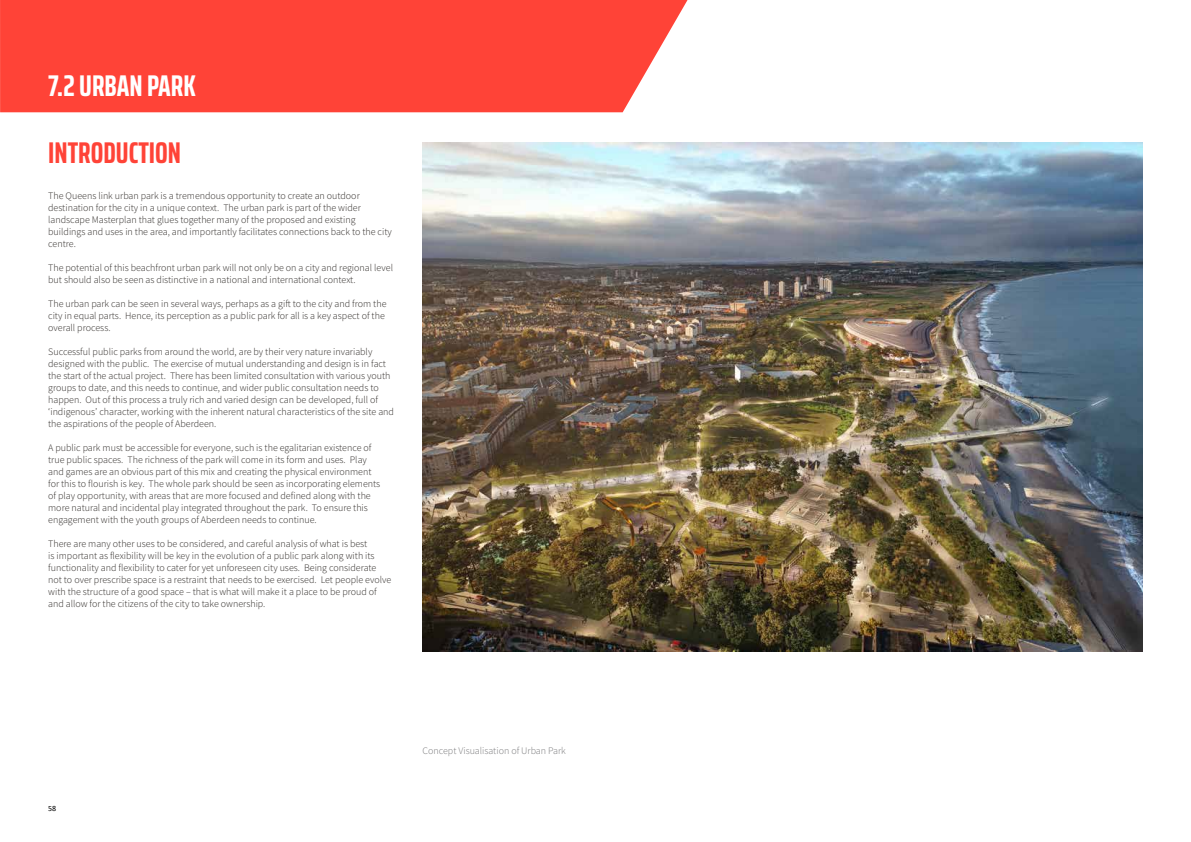
<style>
.page{position:relative;width:1191px;height:842px;background:#fff}
.page>*{position:absolute;margin:0;border:0;box-sizing:border-box;transform-origin:0 0}
.t1{font:700 extra-condensed 30px "Saira";color:#fff}
.t2{font:700 extra-condensed 30px "Saira";color:#ff4337}
.t3{font:10px/12px "Source Sans Variable";color:#2d2926}
.t4{font:10px "Source Sans Variable";color:#777779}
.t5{font:8px "Calibri";color:#000}
</style>
<div class="page">
<div style="left:0;top:0;width:687px;height:112px;background:#ff4337"></div>
<img style="left:422px;top:142px;width:720px;height:509px">
<h1 class="t1" style="left:48px;top:63px;width:149px">7.2 URBAN PARK</h1>
<h1 class="t2" style="left:48px;top:130px;width:134px">INTRODUCTION</h1>
<p class="t3" style="left:48px;top:190px;width:345px">The Queens link urban park is a tremendous opportunity to create an outdoor destination for the city in a unique context. The urban park is part of the wider landscape Masterplan that glues together many of the proposed and existing buildings and uses in the area, and importantly facilitates connections back to the city centre.</p>
<p class="t3" style="left:48px;top:262px;width:346px">The potential of this beachfront urban park will not only be on a city and regional level but should also be seen as distinctive in a national and international context.</p>
<p class="t3" style="left:48px;top:298px;width:340px">The urban park can be seen in several ways, perhaps as a gift to the city and from the city in equal parts. Hence, its perception as a public park for all is a key aspect of the overall process.</p>
<p class="t3" style="left:48px;top:346px;width:347px">Successful public parks from around the world, are by their very nature invariably designed with the public. The exercise of mutual understanding and design is in fact the start of the actual project. There has been limited consultation with various youth groups to date, and this needs to continue, and wider public consultation needs to happen. Out of this process a truly rich and varied design can be developed, full of ‘indigenous’ character, working with the inherent natural characteristics of the site and the aspirations of the people of Aberdeen.</p>
<p class="t3" style="left:48px;top:442px;width:333px">A public park must be accessible for everyone, such is the egalitarian existence of true public spaces. The richness of the park will come in its form and uses. Play and games are an obvious part of this mix and creating the physical environment for this to flourish is key. The whole park should be seen as incorporating elements of play opportunity, with areas that are more focused and defined along with the more natural and incidental play integrated throughout the park. To ensure this engagement with the youth groups of Aberdeen needs to continue.</p>
<p class="t3" style="left:48px;top:538px;width:345px">There are many other uses to be considered, and careful analysis of what is best<br>is important as flexibility will be key in the evolution of a public park along with its functionality and flexibility to cater for yet unforeseen city uses. Being considerate not to over prescribe space is a restraint that needs to be exercised. Let people evolve with the structure of a good space – that is what will make it a place to be proud of and allow for the citizens of the city to take ownership.</p>
<p class="t5" style="left:48px;top:803px;width:10px">58</p>
<p class="t4" style="left:422px;top:744px;width:145px">Concept Visualisation of Urban Park</p>
</div>
